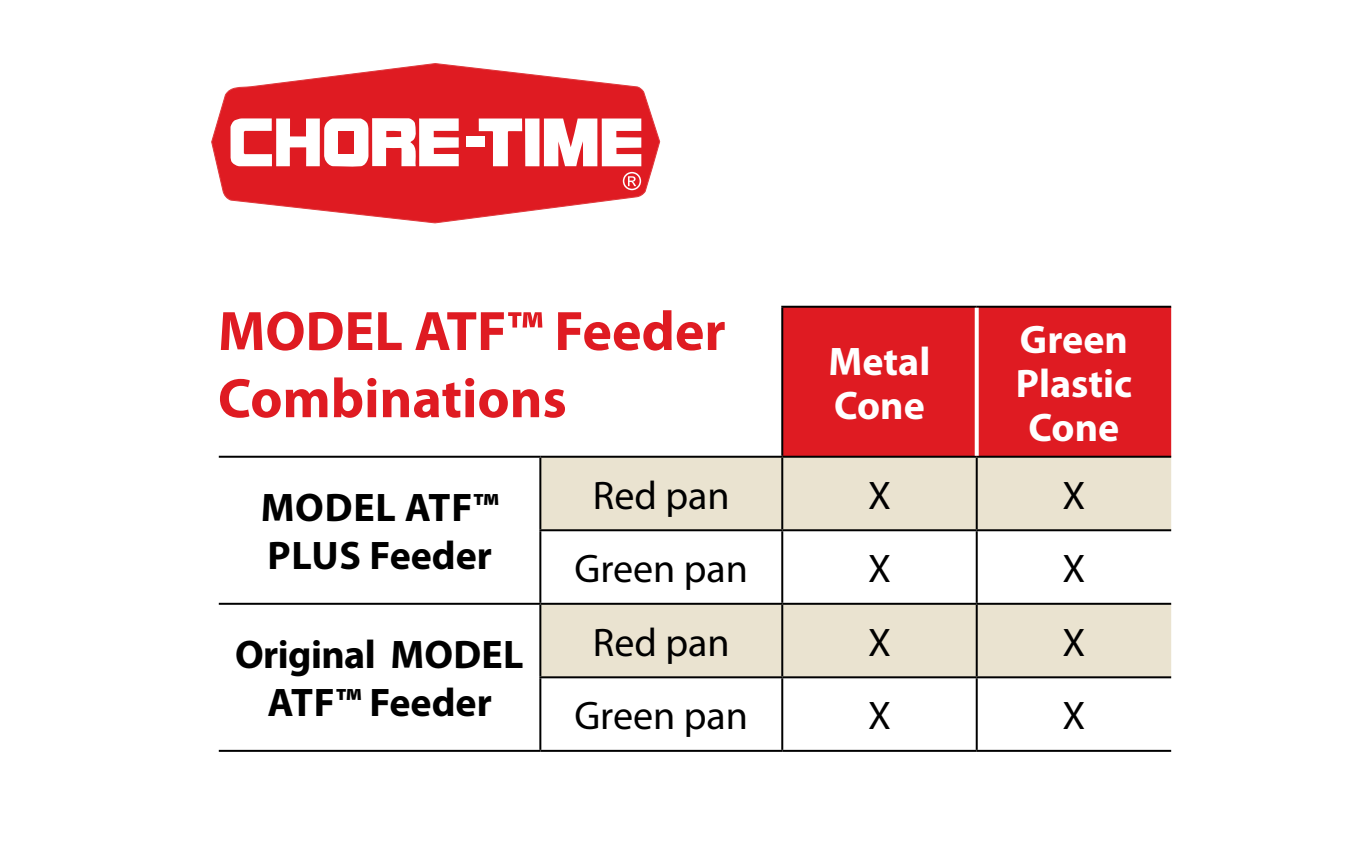
<style>
.page{position:relative;width:1368px;height:864px;background:#fff}
.page>*{position:absolute;margin:0;border:0;box-sizing:border-box;transform-origin:0 0}
.t1{font:700 56px/67.2px "Myriad Pro";color:#df1b22}
.t2{font:700 40px/48px "Myriad Pro";color:#000}
.t3{font:40px "Myriad Pro";color:#000}
.t4{font:700 40px/44px "Myriad Pro";color:#fff}
</style>
<div class="page">
<div style="left:783px;top:308px;width:388px;height:148px;background:#df1b22"></div>
<svg style="left:541px;top:458px;width:630px;height:218px;fill:#eae3d0"></svg>
<hr style="left:219px;top:750px;width:321px;height:2px;background:#000">
<hr style="left:540px;top:750px;width:242px;height:2px;background:#000">
<hr style="left:782px;top:750px;width:195px;height:2px;background:#000">
<hr style="left:977px;top:750px;width:194px;height:2px;background:#000">
<hr style="left:539px;top:458px;width:2px;height:71px;background:#000">
<hr style="left:781px;top:458px;width:2px;height:71px;background:#000">
<hr style="left:976px;top:458px;width:2px;height:71px;background:#000">
<hr style="left:539px;top:529px;width:243px;height:2px;background:#000">
<hr style="left:539px;top:531px;width:2px;height:72px;background:#000">
<hr style="left:782px;top:529px;width:195px;height:2px;background:#000">
<hr style="left:781px;top:531px;width:2px;height:72px;background:#000">
<hr style="left:977px;top:529px;width:194px;height:2px;background:#000">
<hr style="left:976px;top:531px;width:2px;height:72px;background:#000">
<hr style="left:219px;top:603px;width:321px;height:2px;background:#000">
<hr style="left:540px;top:603px;width:242px;height:2px;background:#000">
<hr style="left:539px;top:605px;width:2px;height:71px;background:#000">
<hr style="left:782px;top:603px;width:195px;height:2px;background:#000">
<hr style="left:781px;top:605px;width:2px;height:71px;background:#000">
<hr style="left:977px;top:603px;width:194px;height:2px;background:#000">
<hr style="left:976px;top:605px;width:2px;height:71px;background:#000">
<hr style="left:539px;top:676px;width:243px;height:2px;background:#000">
<hr style="left:539px;top:678px;width:2px;height:72px;background:#000">
<hr style="left:782px;top:676px;width:195px;height:2px;background:#000">
<hr style="left:781px;top:678px;width:2px;height:72px;background:#000">
<hr style="left:977px;top:676px;width:194px;height:2px;background:#000">
<hr style="left:976px;top:678px;width:2px;height:72px;background:#000">
<hr style="left:781px;top:306px;width:196px;height:2px;background:#000">
<hr style="left:977px;top:306px;width:194px;height:2px;background:#000">
<hr style="left:782px;top:456px;width:195px;height:2px;background:#000">
<hr style="left:977px;top:456px;width:194px;height:2px;background:#000">
<hr style="left:219px;top:456px;width:321px;height:2px;background:#000">
<hr style="left:540px;top:456px;width:242px;height:2px;background:#000">
<svg style="left:975px;top:308px;width:4px;height:148px"></svg>
<hr style="left:781px;top:308px;width:2px;height:148px;background:#000">
<svg style="left:211px;top:63px;width:449px;height:160px"></svg>
<svg style="left:479px;top:119px;width:43px;height:47px"></svg>
<div style="left:525px;top:119px;width:14px;height:47px;background:#fff"></div>
<svg style="left:231px;top:118px;width:228px;height:49px"></svg>
<div style="left:339px;top:131px;width:15px;height:22px;background:#df1b22"></div>
<div style="left:466px;top:137px;width:18px;height:10px;background:#fff"></div>
<svg style="left:544px;top:119px;width:97px;height:47px"></svg>
<svg style="left:623px;top:172px;width:18px;height:18px"></svg>
<h1 class="t1" style="left:218px;top:296px;width:509px">MODEL ATF™ Feeder<br>Combinations</h1>
<p class="t4" style="left:829px;top:338px;width:103px">Metal<br>Cone</p>
<p class="t4" style="left:1016px;top:316px;width:118px;text-align:center">Green<br>Plastic<br>Cone</p>
<p class="t2" style="left:261px;top:482px;width:240px">MODEL ATF™<br>PLUS Feeder</p>
<p class="t2" style="left:235px;top:630px;width:290px;text-align:center">Original MODEL<br>ATF™ Feeder</p>
<p class="t3" style="left:593px;top:470px;width:138px">Red pan</p>
<p class="t3" style="left:868px;top:470px;width:24px">X</p>
<p class="t3" style="left:1063px;top:470px;width:24px">X</p>
<p class="t3" style="left:575px;top:544px;width:175px">Green pan</p>
<p class="t3" style="left:868px;top:544px;width:24px">X</p>
<p class="t3" style="left:1062px;top:544px;width:24px">X</p>
<p class="t3" style="left:593px;top:617px;width:138px">Red pan</p>
<p class="t3" style="left:868px;top:617px;width:24px">X</p>
<p class="t3" style="left:1062px;top:617px;width:24px">X</p>
<p class="t3" style="left:574px;top:691px;width:175px">Green pan</p>
<p class="t3" style="left:868px;top:691px;width:24px">X</p>
<p class="t3" style="left:1062px;top:691px;width:24px">X</p>
</div>
